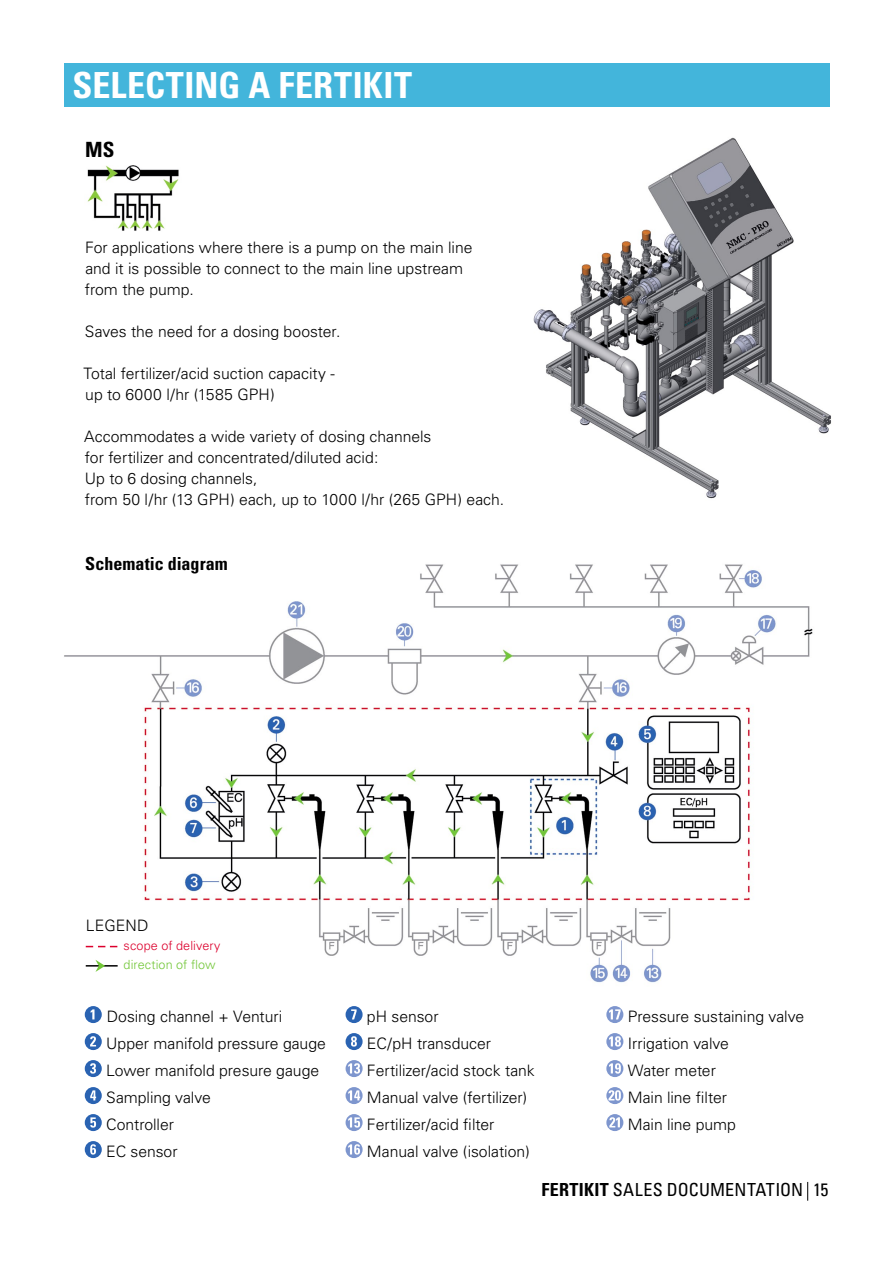
<style>
.page{position:relative;width:893px;height:1263px;background:#fff}
.page>*{position:absolute;margin:0;border:0;box-sizing:border-box;transform-origin:0 0}
.t1{font:700 condensed 36px "Univers LT Std";letter-spacing:.015em;color:#fff}
.t2{font:700 condensed 21px "Univers LT Std";color:#000}
.t3{font:condensed 18px "Univers LT Std";letter-spacing:.005em;color:#000}
.t4{font:700 condensed 18px "Univers LT Std";letter-spacing:.005em;color:#000}
.t5{font:300 15.75px/27px "Univers LT Std";letter-spacing:-.005em;color:#000}
.t6{font:300 12.6px "Univers LT Std";letter-spacing:.01em;color:#dc002d}
.t7{font:300 12.6px "Univers LT Std";letter-spacing:.005em;color:#73c739}
.s1{font-weight:700}
</style>
<div class="page">
<svg style="left:807px;top:1182px;width:1px;height:19px"></svg>
<img style="left:533px;top:137px;width:298px;height:362px">
<div style="left:64px;top:64px;width:765px;height:43px;background:#43b5db"></div>
<img style="left:87px;top:166px;width:92px;height:65px">
<img style="left:64px;top:564px;width:749px;height:419px">
<svg style="left:86px;top:946px;width:31px;height:1px"></svg>
<hr style="left:86px;top:965px;width:32px;height:1px;background:#000">
<svg style="left:95px;top:960px;width:10px;height:12px"></svg>
<div style="left:85px;top:1006px;width:17px;height:17px;background:#2a63b2;border-radius:50%"></div>
<svg style="left:91px;top:1009px;width:4px;height:10px"></svg>
<div style="left:85px;top:1033px;width:17px;height:17px;background:#2a63b2;border-radius:50%"></div>
<svg style="left:90px;top:1036px;width:6px;height:10px"></svg>
<div style="left:85px;top:1060px;width:17px;height:17px;background:#2a63b2;border-radius:50%"></div>
<svg style="left:90px;top:1063px;width:6px;height:10px"></svg>
<div style="left:85px;top:1087px;width:17px;height:17px;background:#2a63b2;border-radius:50%"></div>
<svg style="left:90px;top:1090px;width:6px;height:10px"></svg>
<div style="left:85px;top:1114px;width:17px;height:17px;background:#2a63b2;border-radius:50%"></div>
<svg style="left:90px;top:1117px;width:6px;height:10px"></svg>
<div style="left:85px;top:1141px;width:17px;height:17px;background:#2a63b2;border-radius:50%"></div>
<svg style="left:90px;top:1144px;width:6px;height:10px"></svg>
<div style="left:346px;top:1006px;width:17px;height:17px;background:#2a63b2;border-radius:50%"></div>
<svg style="left:351px;top:1009px;width:6px;height:10px"></svg>
<div style="left:346px;top:1033px;width:17px;height:17px;background:#2a63b2;border-radius:50%"></div>
<svg style="left:351px;top:1036px;width:6px;height:10px"></svg>
<svg style="left:346px;top:1060px;width:17px;height:17px"></svg>
<svg style="left:348px;top:1063px;width:12px;height:10px"></svg>
<svg style="left:346px;top:1087px;width:17px;height:17px"></svg>
<svg style="left:348px;top:1090px;width:12px;height:10px"></svg>
<svg style="left:346px;top:1114px;width:17px;height:17px"></svg>
<svg style="left:348px;top:1117px;width:12px;height:10px"></svg>
<svg style="left:346px;top:1141px;width:17px;height:17px"></svg>
<svg style="left:348px;top:1144px;width:12px;height:10px"></svg>
<svg style="left:606px;top:1006px;width:17px;height:17px"></svg>
<svg style="left:609px;top:1009px;width:12px;height:10px"></svg>
<svg style="left:606px;top:1033px;width:17px;height:17px"></svg>
<svg style="left:609px;top:1036px;width:12px;height:10px"></svg>
<svg style="left:606px;top:1060px;width:17px;height:17px"></svg>
<svg style="left:609px;top:1063px;width:12px;height:10px"></svg>
<svg style="left:606px;top:1087px;width:17px;height:17px"></svg>
<svg style="left:608px;top:1090px;width:13px;height:10px"></svg>
<svg style="left:606px;top:1114px;width:17px;height:17px"></svg>
<svg style="left:609px;top:1117px;width:11px;height:10px"></svg>
<h1 class="t1" style="left:72px;top:63px;width:341px">SELECTING A FERTIKIT</h1>
<h2 class="t2" style="left:85px;top:137px;width:31px">MS</h2>
<p class="t5" style="left:85px;top:237px;width:389px;line-height:21px">For applications where there is a pump on the main line and it is possible to connect to the main line upstream from the pump.</p>
<p class="t5" style="left:85px;top:318px;width:257px">Saves the need for a dosing booster.</p>
<p class="t5" style="left:83px;top:363px;width:253px;line-height:21px">Total fertilizer/acid suction capacity - up to 6000 l/hr (1585 GPH)</p>
<p class="t5" style="left:84px;top:426px;width:422px;line-height:21px">Accommodates a wide variety of dosing channels<br>for fertilizer and concentrated/diluted acid:<br>Up to 6 dosing channels,<br>from 50 l/hr (13 GPH) each, up to 1000 l/hr (265 GPH) each.</p>
<p class="t4" style="left:85px;top:553px;width:144px">Schematic diagram</p>
<p class="t5" style="left:86px;top:911px;width:64px">LEGEND</p>
<p class="t6" style="left:124px;top:938px;width:98px">scope of delivery</p>
<p class="t7" style="left:124px;top:957px;width:94px">direction of flow</p>
<p class="t5" style="left:106px;top:1002px;width:221px">Dosing channel + Venturi<br>Upper manifold pressure gauge<br>Lower manifold presure gauge<br>Sampling valve<br>Controller<br>EC sensor</p>
<p class="t5" style="left:367px;top:1002px;width:169px">pH sensor<br>EC/pH transducer<br>Fertilizer/acid stock tank<br>Manual valve (fertilizer)<br>Fertilizer/acid filter<br>Manual valve (isolation)</p>
<p class="t5" style="left:628px;top:1002px;width:178px">Pressure sustaining valve<br>Irrigation valve<br>Water meter<br>Main line filter<br>Main line pump</p>
<p class="t3" style="left:541px;top:1178px;width:289px"><span class="s1">FERTIKIT</span> SALES DOCUMENTATION 15</p>
</div>
